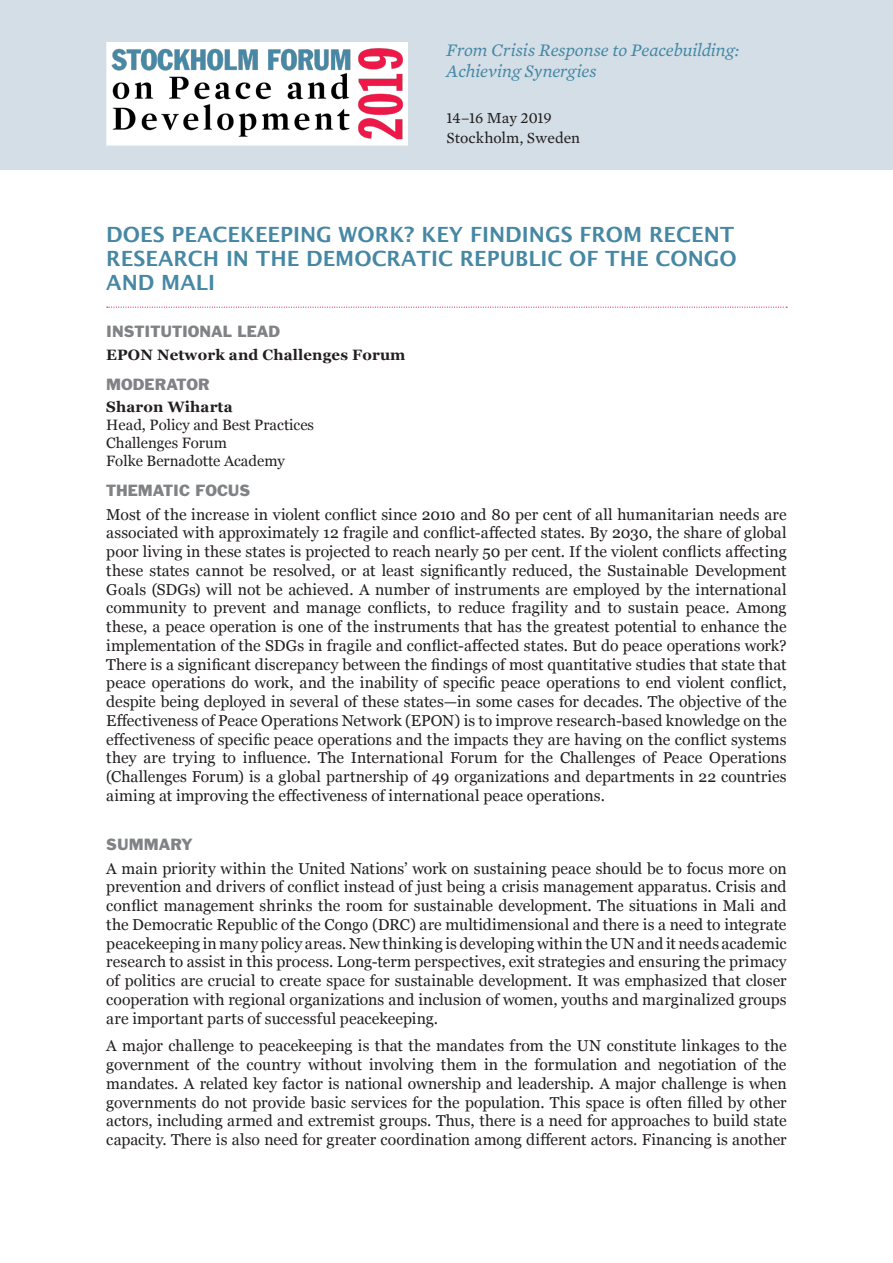
<style>
.page{position:relative;width:893px;height:1263px;background:#fff}
.page>*{position:absolute;margin:0;border:0;box-sizing:border-box;transform-origin:0 0}
.Session_Title{font:600 21px/24px "Lucida Sans";color:#4688a4;text-align:justify}
.t1{font:italic 18px/21px "Mercury Text G2";letter-spacing:-.005em;color:#4588a4}
.Normal_more_than_one{font:15.75px/18.8px "Georgia";letter-spacing:.005em;color:#231f20;text-align:justify}
.t2{font:15.75px/20.2px "Mercury Text G2";letter-spacing:-.005em;color:#231f20}
.Participants_Bullet{font:15px/18px "Georgia";color:#231f20}
.B_head{font:15px "Franklin Gothic";color:#808285}
.Participants_Bullet-2{font:700 15px "Georgia";letter-spacing:.01em;color:#231f20}
.s1{font-weight:700}
</style>
<div class="page">
<div style="left:0;top:0;width:893px;height:170px;background:#d3dee7"></div>
<img style="left:109px;top:45px;width:296px;height:98px">
<div style="left:106px;top:42px;width:302px;height:104px;border:2px solid #fff"></div>
<svg style="left:107px;top:307px;width:680px;height:1px"></svg>
<p class="t1" style="left:446px;top:39px;width:294px">From Crisis Response to Peacebuilding:<br>Achieving Synergies</p>
<p class="t2" style="left:446px;top:107px;width:135px">14–16 May 2019<br>Stockholm, Sweden</p>
<p class="Session_Title" style="left:106px;top:222px;width:632px">DOES PEACEKEEPING WORK? KEY FINDINGS FROM RECENT RESEARCH IN THE DEMOCRATIC REPUBLIC OF THE CONGO AND MALI</p>
<p class="B_head" style="left:106px;top:322px;width:175px">INSTITUTIONAL LEAD</p>
<p class="Participants_Bullet-2" style="left:106px;top:343px;width:301px">EPON Network and Challenges Forum</p>
<p class="B_head" style="left:106px;top:375px;width:105px">MODERATOR</p>
<p class="Participants_Bullet" style="left:106px;top:398px;width:209px"><span class="s1">Sharon Wiharta<br></span>Head, Policy and Best Practices</p>
<p class="Participants_Bullet" style="left:106px;top:434px;width:122px">Challenges Forum</p>
<p class="Participants_Bullet" style="left:106px;top:452px;width:180px">Folke Bernadotte Academy</p>
<p class="B_head" style="left:106px;top:481px;width:146px">THEMATIC FOCUS</p>
<p class="Normal_more_than_one" style="left:106px;top:504px;width:682px">Most of the increase in violent conflict since 2010 and 80 per cent of all humanitarian needs are associated with approximately 12 fragile and conflict-affected states. By 2030, the share of global poor living in these states is projected to reach nearly 50 per cent. If the violent conflicts affecting these states cannot be resolved, or at least significantly reduced, the Sustainable Development Goals (SDGs) will not be achieved. A number of instruments are employed by the international community to prevent and manage conflicts, to reduce fragility and to sustain peace. Among these, a peace operation is one of the instruments that has the greatest potential to enhance the implementation of the SDGs in fragile and conflict-affected states. But do peace operations work?<br>There is a significant discrepancy between the findings of most quantitative studies that state that peace operations do work, and the inability of specific peace operations to end violent conflict, despite being deployed in several of these states—in some cases for decades. The objective of the Effectiveness of Peace Operations Network (EPON) is to improve research-based knowledge on the effectiveness of specific peace operations and the impacts they are having on the conflict systems they are trying to influence. The International Forum for the Challenges of Peace Operations (Challenges Forum) is a global partnership of 49 organizations and departments in 22 countries aiming at improving the effectiveness of international peace operations.</p>
<p class="B_head" style="left:106px;top:835px;width:88px">SUMMARY</p>
<p class="Normal_more_than_one" style="left:106px;top:858px;width:682px">A main priority within the United Nations’ work on sustaining peace should be to focus more on prevention and drivers of conflict instead of just being a crisis management apparatus. Crisis and conflict management shrinks the room for sustainable development. The situations in Mali and the Democratic Republic of the Congo (DRC) are multidimensional and there is a need to integrate peacekeeping in many policy areas. New thinking is developing within the UN and it needs academic research to assist in this process. Long-term perspectives, exit strategies and ensuring the primacy of politics are crucial to create space for sustainable development. It was emphasized that closer cooperation with regional organizations and inclusion of women, youths and marginalized groups are important parts of successful peacekeeping.</p>
<p class="Normal_more_than_one" style="left:106px;top:1036px;width:682px">A major challenge to peacekeeping is that the mandates from the UN constitute linkages to the government of the country without involving them in the formulation and negotiation of the mandates. A related key factor is national ownership and leadership. A major challenge is when governments do not provide basic services for the population. This space is often filled by other actors, including armed and extremist groups. Thus, there is a need for approaches to build state capacity. There is also need for greater coordination among different actors. Financing is another</p>
</div>
